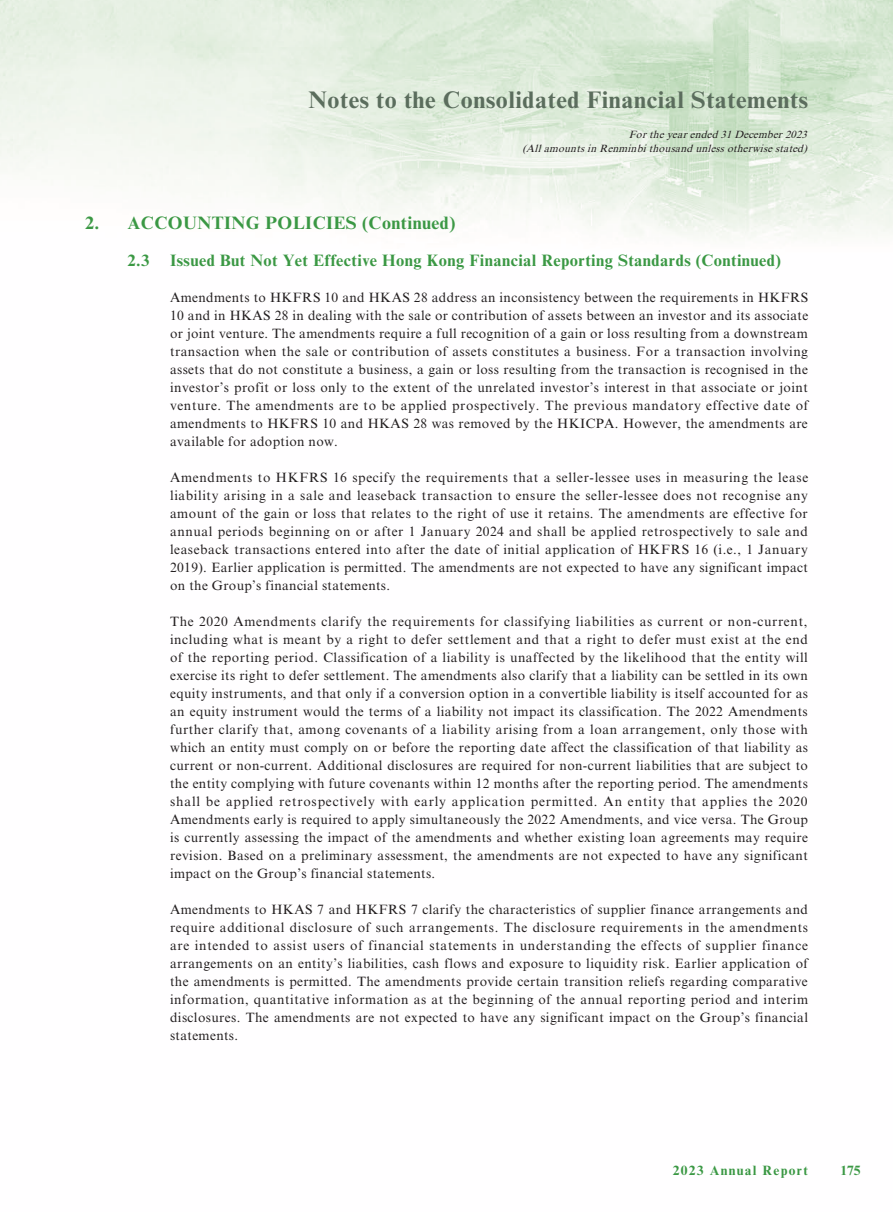
<style>
.page{position:relative;width:893px;height:1212px;background:#fff}
.page>*{position:absolute;margin:0;border:0;box-sizing:border-box;transform-origin:0 0}
.t1{font:700 24px "Times New Roman MT Std";letter-spacing:.025em;color:#5b6d5d}
.t2{font:700 18px "Times New Roman MT Std";letter-spacing:.025em;color:#3b9844}
.t3{font:700 16.5px "Times New Roman MT Std";letter-spacing:.025em;color:#3b9844}
.t4{font:13.5px/18px "Times New Roman MT Std";letter-spacing:.025em;color:#231f20;text-align:justify}
.t5{font:700 13.5px "Times New Roman MT Std";letter-spacing:.095em;color:#3b9844}
.t6{font:italic 10.5px/13.5px "Times New Roman MT Std";color:#231f20;text-align:right}
</style>
<div class="page">
<img style="left:0;top:0;width:893px;height:240px">
<h1 class="t1" style="left:308px;top:85px;width:501px">Notes to the Consolidated Financial Statements</h1>
<p class="t6" style="left:522px;top:128px;width:289px">Fortheyearended 31December2023<br>(Allamountsin Renminbithousand unlessotherwisestated)</p>
<h2 class="t2" style="left:85px;top:211px;width:372px">2. ACCOUNTING POLICIES (Continued)</h2>
<p class="t3" style="left:128px;top:250px;width:23px">2.3</p>
<p class="t3" style="left:170px;top:250px;width:612px">Issued But Not Yet Effective Hong Kong Financial Reporting Standards (Continued)</p>
<p class="t4" style="left:170px;top:289px;width:640px">Amendments to HKFRS 10 and HKAS 28 address an inconsistency between the requirements in HKFRS 10 and in HKAS 28 in dealing with the sale or contribution of assets between an investor and its associate or joint venture. The amendments require a full recognition of a gain or loss resulting from a downstream transaction when the sale or contribution of assets constitutes a business. For a transaction involving assets that do not constitute a business, a gain or loss resulting from the transaction is recognised in the investor’s profit or loss only to the extent of the unrelated investor’s interest in that associate or joint venture. The amendments are to be applied prospectively. The previous mandatory effective date of amendments to HKFRS 10 and HKAS 28 was removed by the HKICPA. However, the amendments are available for adoption now.</p>
<p class="t4" style="left:170px;top:469px;width:640px">Amendments to HKFRS 16 specify the requirements that a seller-lessee uses in measuring the lease liability arising in a sale and leaseback transaction to ensure the seller-lessee does not recognise any amount of the gain or loss that relates to the right of use it retains. The amendments are effective for annual periods beginning on or after 1 January 2024 and shall be applied retrospectively to sale and leaseback transactions entered into after the date of initial application of HKFRS 16 (i.e., 1 January 2019). Earlier application is permitted. The amendments are not expected to have any significant impact on the Group’s financial statements.</p>
<p class="t4" style="left:170px;top:613px;width:639px">The 2020 Amendments clarify the requirements for classifying liabilities as current or non-current, including what is meant by a right to defer settlement and that a right to defer must exist at the end of the reporting period. Classification of a liability is unaffected by the likelihood that the entity will exercise its right to defer settlement. The amendments also clarify that a liability can be settled in its own equity instruments, and that only if a conversion option in a convertible liability is itself accounted for as an equity instrument would the terms of a liability not impact its classification. The 2022 Amendments further clarify that, among covenants of a liability arising from a loan arrangement, only those with which an entity must comply on or before the reporting date affect the classification of that liability as current or non-current. Additional disclosures are required for non-current liabilities that are subject to the entity complying with future covenants within 12 months after the reporting period. The amendments shall be applied retrospectively with early application permitted. An entity that applies the 2020<br>Amendments early is required to apply simultaneously the 2022 Amendments, and vice versa. The Group is currently assessing the impact of the amendments and whether existing loan agreements may require revision. Based on a preliminary assessment, the amendments are not expected to have any significant impact on the Group’s financial statements.</p>
<p class="t4" style="left:170px;top:901px;width:640px">Amendments to HKAS 7 and HKFRS 7 clarify the characteristics of supplier finance arrangements and require additional disclosure of such arrangements. The disclosure requirements in the amendments are intended to assist users of financial statements in understanding the effects of supplier finance arrangements on an entity’s liabilities, cash flows and exposure to liquidity risk. Earlier application of the amendments is permitted. The amendments provide certain transition reliefs regarding comparative information, quantitative information as at the beginning of the annual reporting period and interim disclosures. The amendments are not expected to have any significant impact on the Group’s financial statements.</p>
<p class="t5" style="left:673px;top:1162px;width:137px">2023 Annual Report</p>
<p class="t5" style="left:840px;top:1162px;width:22px">175</p>
</div>
